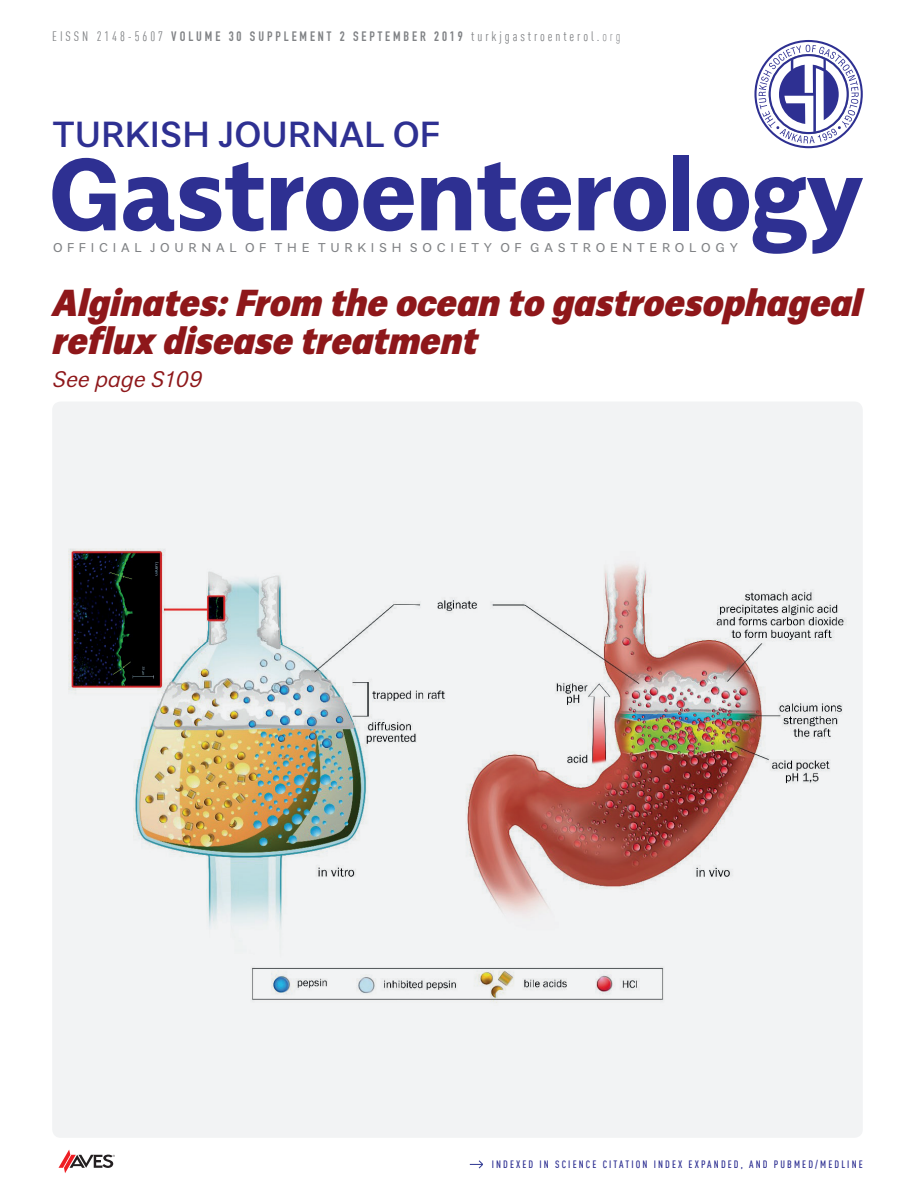
<style>
.page{position:relative;width:915px;height:1191px;background:#fff}
.page>*{position:absolute;margin:0;border:0;box-sizing:border-box;transform-origin:0 0}
.t1{font:700 102px "Alergia Normal";letter-spacing:-.01em;color:#2e3092}
.t2{font:italic 900 37.5px/37.5px "Alergia Normal";color:#8e171a}
.t3{font:500 36.15px "Alergia Normal";color:#2e3092}
.t4{font:italic 300 22.5px "Alergia Normal";color:#8e171a}
.t5{font:13.5px "DIN Cond";letter-spacing:.215em;color:#808285}
.t6{font:12.75px "Alergia Normal";color:#808285}
.t7{font:500 10.5px "DIN Cond";letter-spacing:.2em;color:#2e3092}
.s1{font-family:"DIN Condensed";font-weight:700}
.s2{font-weight:300}
</style>
<div class="page">
<svg style="left:754px;top:40px;width:108px;height:108px"></svg>
<svg style="left:58px;top:1149px;width:57px;height:24px"></svg>
<div style="left:52px;top:401px;width:810px;height:736px;background:#f2f3f4;border-radius:9px"></div>
<img style="left:68px;top:549px;width:777px;height:454px">
<svg style="left:469px;top:1160px;width:14px;height:8px"></svg>
<p class="t5" style="left:52px;top:29px;width:569px">EISSN 2148-5607 <span class="s1">VOLUME 30 SUPPLEMENT 2 SEPTEMBER 2019</span> turkjgastroenterol.<span class="s2">org</span></p>
<p class="t3" style="left:53px;top:106px;width:388px">TURKISH JOURNAL OF</p>
<p class="t1" style="left:48px;top:113px;width:816px">Gastroenterology</p>
<p class="t6" style="left:53px;top:238px;width:686px">O F F I C I A L J O U R N A L O F T H E T U R K I S H S O C I E T Y O F G A S T R O E N T E R O L O G Y</p>
<p class="t2" style="left:52px;top:280px;width:815px">Alginates: From the ocean to gastroesophageal reflux disease treatment</p>
<p class="t4" style="left:52px;top:361px;width:154px">See page S109</p>
<p class="t7" style="left:491px;top:1158px;width:372px">INDEXED IN SCIENCE CITATION INDEX EXPANDED, AND PUBMED/MEDLINE</p>
</div>
